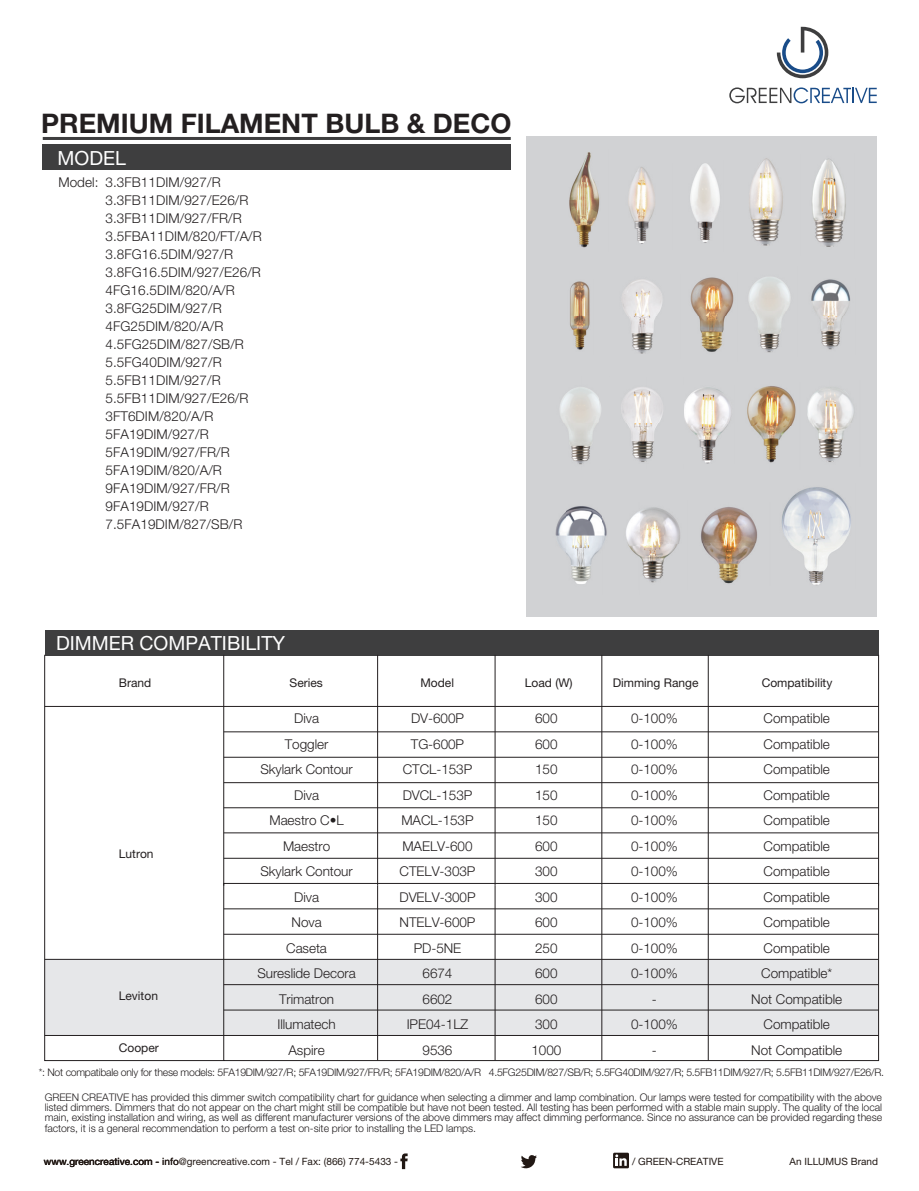
<style>
.page{position:relative;width:919px;height:1191px;background:#fff}
.page>*{position:absolute;margin:0;border:0;box-sizing:border-box;transform-origin:0 0}
.t1{font:700 27px "Helvetica Neue LT Pro";color:#231f20}
.t2{font:19.5px "Helvetica Neue LT Pro";color:#fff}
.t3{font:300 13.5px/25.5px "Helvetica Neue LT Pro";letter-spacing:-.005em;color:#231f20;text-align:center}
.t4{font:12px "Helvetica Neue LT Pro";color:#231f20}
.t5{font:300 10.5px/10.2px "Helvetica Neue LT Pro";letter-spacing:-.025em;color:#231f20;text-align:justify}
.t6{font:10.05px "Helvetica Neue LT Pro";color:#211814}
</style>
<div class="page">
<hr style="left:43px;top:137px;width:467px;height:3px;background:#3e3e3f">
<div style="left:43px;top:145px;width:467px;height:25px;background:#3e3e3f"></div>
<svg style="left:776px;top:27px;width:52px;height:51px"></svg>
<svg style="left:729px;top:87px;width:147px;height:16px"></svg>
<div style="left:526px;top:136px;width:350px;height:481px;background:#d1d2d4"></div>
<img style="left:701px;top:507px;width:56px;height:77px">
<img style="left:747px;top:386px;width:49px;height:77px">
<img style="left:807px;top:389px;width:46px;height:73px">
<img style="left:639px;top:507px;width:41px;height:38px">
<img style="left:639px;top:545px;width:38px;height:38px">
<img style="left:569px;top:152px;width:31px;height:96px">
<img style="left:629px;top:167px;width:26px;height:77px">
<img style="left:749px;top:158px;width:34px;height:88px">
<img style="left:690px;top:163px;width:30px;height:80px">
<img style="left:684px;top:387px;width:47px;height:77px">
<img style="left:812px;top:158px;width:34px;height:89px">
<img style="left:555px;top:506px;width:52px;height:42px">
<img style="left:565px;top:548px;width:34px;height:36px">
<img style="left:626px;top:512px;width:13px;height:45px">
<img style="left:781px;top:487px;width:70px;height:99px">
<img style="left:795px;top:566px;width:41px;height:1px">
<img style="left:623px;top:279px;width:39px;height:75px">
<img style="left:811px;top:279px;width:39px;height:71px">
<img style="left:560px;top:387px;width:40px;height:36px">
<img style="left:565px;top:423px;width:93px;height:42px">
<img style="left:600px;top:387px;width:63px;height:36px">
<img style="left:600px;top:423px;width:9px;height:42px">
<img style="left:749px;top:277px;width:42px;height:76px">
<img style="left:690px;top:277px;width:44px;height:75px">
<img style="left:570px;top:281px;width:20px;height:69px">
<div style="left:45px;top:630px;width:833px;height:25px;background:#3e3e3f"></div>
<hr style="left:878px;top:655px;width:1px;height:230px;background:#231f20">
<svg style="left:44px;top:654px;width:834px;height:407px"></svg>
<hr style="left:224px;top:908px;width:654px;height:1px;background:#231f20">
<hr style="left:224px;top:934px;width:654px;height:1px;background:#231f20">
<hr style="left:45px;top:959px;width:833px;height:1px;background:#231f20">
<hr style="left:224px;top:984px;width:654px;height:1px;background:#231f20">
<hr style="left:224px;top:1009px;width:654px;height:1px;background:#231f20">
<hr style="left:45px;top:1035px;width:833px;height:1px;background:#231f20">
<hr style="left:224px;top:858px;width:654px;height:1px;background:#231f20">
<svg style="left:400px;top:1153px;width:7px;height:16px"></svg>
<svg style="left:521px;top:1155px;width:16px;height:13px"></svg>
<svg style="left:613px;top:1152px;width:16px;height:16px"></svg>
<svg style="left:615px;top:1154px;width:11px;height:11px"></svg>
<hr style="left:377px;top:885px;width:1px;height:175px;background:#231f20">
<hr style="left:495px;top:885px;width:1px;height:175px;background:#231f20">
<hr style="left:601px;top:885px;width:1px;height:175px;background:#231f20">
<hr style="left:708px;top:885px;width:1px;height:175px;background:#231f20">
<h1 class="t1" style="left:41px;top:106px;width:471px">PREMIUM FILAMENT BULB &amp; DECO</h1>
<h2 class="t2" style="left:58px;top:146px;width:70px">MODEL</h2>
<p class="t3" style="left:106px;top:173px;width:158px;line-height:18px;text-align:left;text-indent:-47px">Model: 3.3FB11DIM/927/R<br>3.3FB11DIM/927/E26/R<br>3.3FB11DIM/927/FR/R<br>3.5FBA11DIM/820/FT/A/R<br>3.8FG16.5DIM/927/R<br>3.8FG16.5DIM/927/E26/R<br>4FG16.5DIM/820/A/R<br>3.8FG25DIM/927/R<br>4FG25DIM/820/A/R<br>4.5FG25DIM/827/SB/R<br>5.5FG40DIM/927/R<br>5.5FB11DIM/927/R<br>5.5FB11DIM/927/E26/R<br>3FT6DIM/820/A/R<br>5FA19DIM/927/R<br>5FA19DIM/927/FR/R<br>5FA19DIM/820/A/R<br>9FA19DIM/927/FR/R<br>9FA19DIM/927/R<br>7.5FA19DIM/827/SB/R</p>
<h2 class="t2" style="left:56px;top:631px;width:230px">DIMMER COMPATIBILITY</h2>
<p class="t4" style="left:119px;top:675px;width:34px">Brand</p>
<p class="t4" style="left:289px;top:675px;width:35px">Series</p>
<p class="t4" style="left:761px;top:675px;width:72px">Compatibility</p>
<p class="t3" style="left:399px;top:705px;width:78px">DV-600P<br>TG-600P<br>CTCL-153P<br>DVCL-153P<br>MACL-153P<br>MAELV-600<br>CTELV-303P<br>DVELV-300P<br>NTELV-600P<br>PD-5NE<br>6674<br>6602<br>IPE04-1LZ<br>9536</p>
<p class="t4" style="left:525px;top:675px;width:49px">Load (W)</p>
<p class="t4" style="left:420px;top:675px;width:35px">Model</p>
<p class="t4" style="left:612px;top:675px;width:87px">Dimming Range</p>
<p class="t3" style="left:257px;top:705px;width:100px">Diva<br>Toggler<br>Skylark Contour<br>Diva<br>Maestro C•L<br>Maestro<br>Skylark Contour<br>Diva<br>Nova<br>Caseta<br>Sureslide Decora<br>Trimatron<br>Illumatech<br>Aspire</p>
<p class="t3" style="left:751px;top:705px;width:92px">Compatible<br>Compatible<br>Compatible<br>Compatible<br>Compatible<br>Compatible<br>Compatible<br>Compatible<br>Compatible<br>Compatible<br>Compatible*<br>Not Compatible<br>Compatible<br>Not Compatible</p>
<p class="t3" style="left:631px;top:705px;width:48px">0-100%<br>0-100%<br>0-100%<br>0-100%<br>0-100%<br>0-100%<br>0-100%<br>0-100%<br>0-100%<br>0-100%<br>0-100% -<br>0-100% -</p>
<p class="t3" style="left:531px;top:705px;width:31px;text-align:left">600<br>600<br>150<br>150<br>150<br>600<br>300<br>300<br>600<br>250<br>600<br>600<br>300<br>1000</p>
<p class="t4" style="left:119px;top:846px;width:36px">Lutron</p>
<p class="t4" style="left:119px;top:988px;width:41px">Leviton</p>
<p class="t4" style="left:119px;top:1040px;width:41px">Cooper</p>
<p class="t5" style="left:39px;top:1067px;width:846px">*: Not compatibale only for these models: 5FA19DIM/927/R; 5FA19DIM/927/FR/R; 5FA19DIM/820/A/R 4.5FG25DIM/827/SB/R; 5.5FG40DIM/927/R; 5.5FB11DIM/927/R; 5.5FB11DIM/927/E26/R.</p>
<p class="t5" style="left:45px;top:1092px;width:838px">GREEN CREATIVE has provided this dimmer switch compatibility chart for guidance when selecting a dimmer and lamp combination. Our lamps were tested for compatibility with the above listed dimmers. Dimmers that do not appear on the chart might still be compatible but have not been tested. All testing has been performed with a stable main supply. The quality of the local main, existing installation and wiring, as well as different manufacturer versions of the above dimmers may affect dimming performance. Since no assurance can be provided regarding these factors, it is a general recommendation to perform a test on-site prior to installing the LED lamps.</p>
<p class="t6" style="left:44px;top:1155px;width:356px">www.greencreative.com - info@greencreative.com - Tel / Fax: (866) 774-5433 -</p>
<p class="t6" style="left:632px;top:1155px;width:93px">/ GREEN-CREATIVE</p>
<p class="t6" style="left:789px;top:1155px;width:90px">An ILLUMUS Brand</p>
</div>
